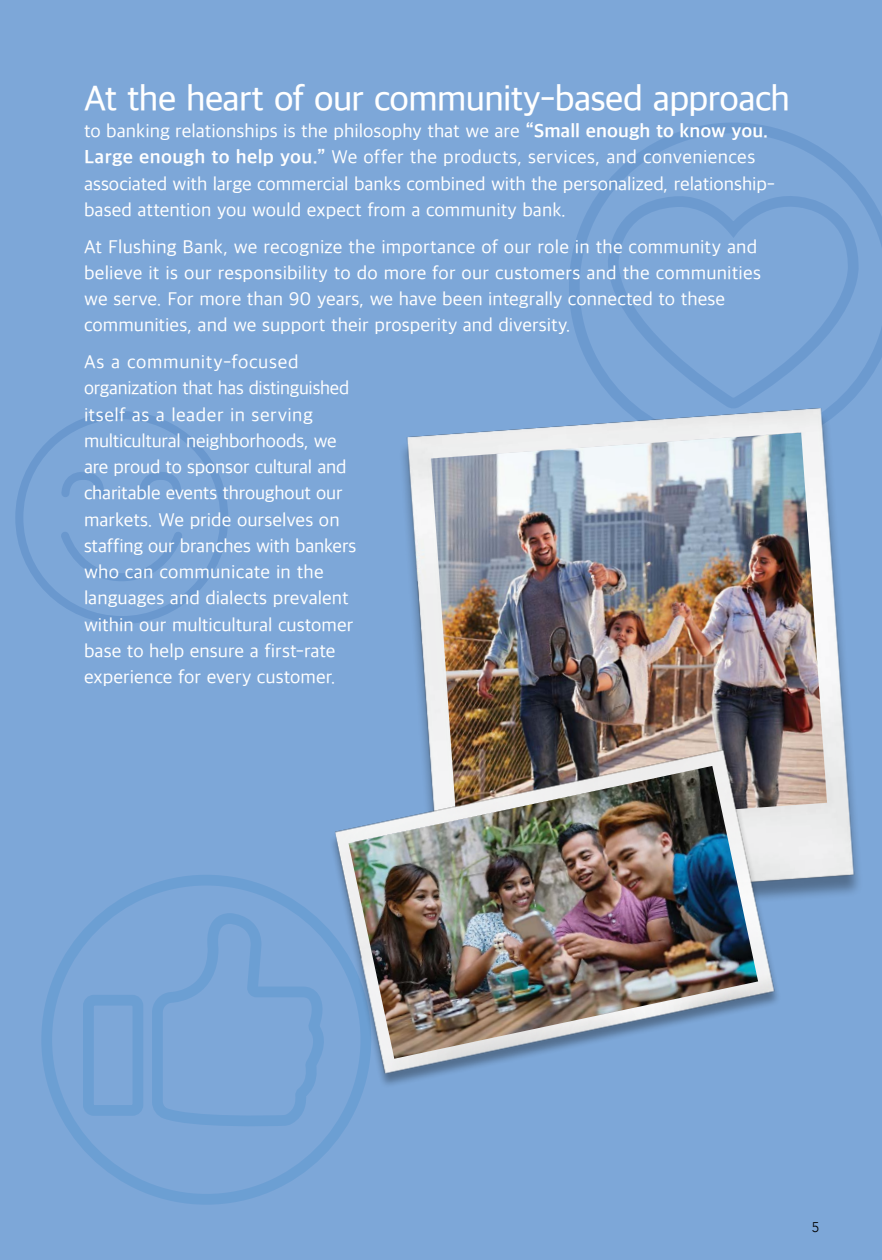
<style>
.page{position:relative;width:882px;height:1260px;background:#7da7d8}
.page>*{position:absolute;margin:0;border:0;box-sizing:border-box;transform-origin:0 0}
.t1{font:500 36.75px "Apple SD Gothic Neo";letter-spacing:-.015em;color:#fff}
.t2{font:19.25px/26.2px "Apple SD Gothic Neo";color:#fff}
.t3{font:300 14px "Avenir";color:#000}
.s1{font-weight:700}
</style>
<div class="page">
<svg style="left:569px;top:188px;width:313px;height:195px"></svg>
<svg style="left:602px;top:123px;width:262px;height:260px"></svg>
<svg style="left:78px;top:875px;width:255px;height:330px"></svg>
<div style="left:15px;top:411px;width:213px;height:213px;border:8px solid #006ab5;border-radius:50%"></div>
<svg style="left:61px;top:474px;width:121px;height:107px"></svg>
<img style="left:403px;top:383px;width:463px;height:515px">
<img style="left:431px;top:433px;width:396px;height:396px">
<img style="left:316px;top:736px;width:469px;height:388px">
<img style="left:348px;top:766px;width:410px;height:293px">
<h1 class="t1" style="left:84px;top:79px;width:708px">At the heart of our community-based approach</h1>
<p class="t2" style="left:84px;top:119px;width:693px">to banking relationships is the philosophy that we are <span class="s1">“Small enough to know you.<br>Large enough to help you.”</span> We offer the products, services, and conveniences associated with large commercial banks combined with the personalized, relationship&shy;based attention you would expect from a community bank.</p>
<p class="t2" style="left:84px;top:235px;width:679px">At Flushing Bank, we recognize the importance of our role in the community and believe it is our responsibility to do more for our customers and the communities we serve. For more than 90 years, we have been integrally connected to these communities, and we support their prosperity and diversity.</p>
<p class="t2" style="left:84px;top:350px;width:274px">As a community-focused organization that has distinguished itself as a leader in serving multicultural neighborhoods, we are proud to sponsor cultural and charitable events throughout our markets. We pride ourselves on staffing our branches with bankers who can communicate in the languages and dialects prevalent within our multicultural customer base to help ensure a first-rate experience for every customer.</p>
<p class="t3" style="left:812px;top:1219px;width:9px">5</p>
</div>
